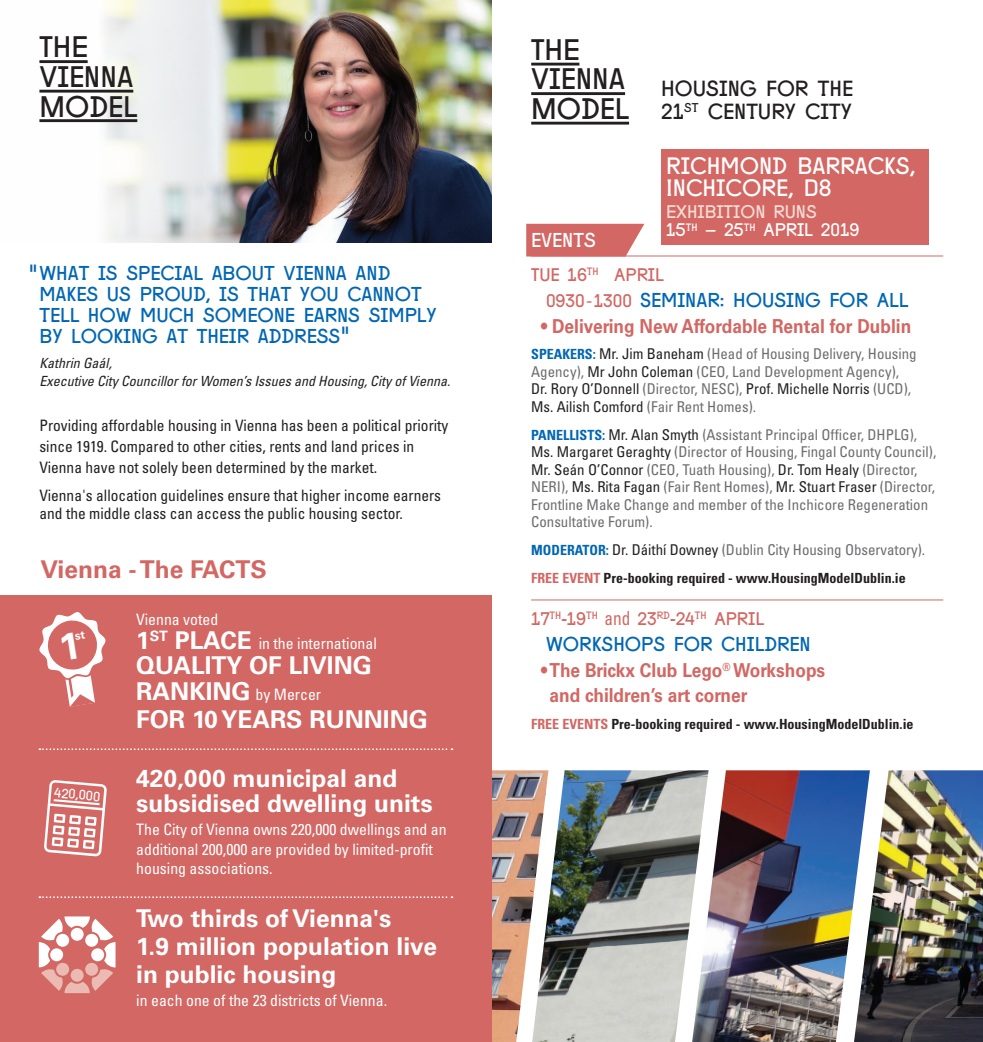
<style>
.page{position:relative;width:983px;height:1042px;background:#fff}
.page>*{position:absolute;margin:0;border:0;box-sizing:border-box;transform-origin:0 0}
.t1{font:28.53px "Fugue Head";color:#231f20}
.Official_Opening{font:28px "Fugue Head";color:#0166b3}
.t2{font:700 24.5px/28px "Univers";color:#fff}
.t3{font:700 24.5px "Univers";color:#d26763}
.t4{font:22.75px/21.3px "Fugue Head";color:#fff}
.t5{font:21px/22.8px "Fugue Head";color:#231f20}
.Official_Opening-2{font:19.25px/21px "Fugue Head";color:#0166b3}
.Planning_and_Housing{font:700 19.25px/24.5px "Univers";color:#d26763;scale:.9 1}
.t6{font:19.25px "Fugue Head";color:#fff}
.Date{font:17.5px "Fugue Head";color:#d26763}
.t7{font:17.5px "Fugue Head";color:#fff}
.t8{font:17.5px "Fugue Head";color:#f5dbd4}
.t9{font:condensed 15.75px/21px "Univers";color:#231f20}
.t10{font:condensed 15.75px/19.2px "Univers";color:#fff}
.t11{font:condensed 14.88px/17.5px "Univers";color:#6c6d70}
.t12{font:700 condensed 14px "Univers";color:#231f20}
.t13{font:italic condensed 14px/17.8px "Univers";color:#231f20}
.t14{font:12.95px "Fugue Head";color:#fff}
.s1{font-size:28px}
.s2{font-weight:700;font-stretch:normal;font-size:24.5px}
.s3{font-size:17.5px;color:#d26763}
.s4{font-size:17.5px;color:#de9087}
.s5{font-weight:700;font-size:14px;color:#0166b3}
.s6{color:#231f20}
.s7{color:#d26763}
.s8{font-family:"Univers";font-stretch:condensed;font-size:19.25px}
</style>
<div class="page">
<hr style="left:531px;top:63px;width:48px;height:3px;background:#231f20">
<hr style="left:531px;top:92px;width:94px;height:3px;background:#231f20">
<hr style="left:531px;top:122px;width:98px;height:3px;background:#231f20">
<img style="left:548px;top:770px;width:144px;height:272px">
<img style="left:491px;top:770px;width:57px;height:272px">
<img style="left:692px;top:770px;width:161px;height:272px">
<img style="left:853px;top:770px;width:129px;height:272px">
<hr style="left:531px;top:255px;width:412px;height:1px;background:#d26763">
<hr style="left:531px;top:599px;width:412px;height:1px;background:#d26763">
<div style="left:661px;top:149px;width:267px;height:95px;background:#d26763"></div>
<svg style="left:526px;top:224px;width:118px;height:32px;background:#d5726e"></svg>
<div style="left:0;top:882px;width:491px;height:160px;background:#d26763"></div>
<div style="left:0;top:595px;width:491px;height:137px;background:#d26763"></div>
<div style="left:0;top:732px;width:491px;height:151px;background:#d26763"></div>
<img style="left:39px;top:0;width:452px;height:242px">
<hr style="left:39px;top:60px;width:49px;height:3px;background:#231f20">
<hr style="left:39px;top:90px;width:94px;height:3px;background:#231f20">
<hr style="left:39px;top:119px;width:98px;height:3px;background:#231f20">
<svg style="left:39px;top:916px;width:76px;height:77px"></svg>
<svg style="left:44px;top:780px;width:63px;height:76px"></svg>
<svg style="left:39px;top:748px;width:413px;height:2px"></svg>
<svg style="left:39px;top:896px;width:413px;height:2px"></svg>
<svg style="left:39px;top:612px;width:67px;height:95px"></svg>
<p class="t1" style="left:39px;top:25px;width:50px">THE</p>
<p class="t1" style="left:39px;top:54px;width:95px">VIENNA</p>
<p class="t1" style="left:39px;top:84px;width:99px">MODEL</p>
<p class="Official_Opening" style="left:28px;top:253px;width:11px">"</p>
<p class="Official_Opening-2" style="left:39px;top:261px;width:398px">WHAT IS SPECIAL ABOUT VIENNA AND<br>MAKES US PROUD, IS THAT YOU CANNOT<br>TELL HOW MUCH SOMEONE EARNS SIMPLY<br>BY LOOKING AT THEIR ADDRESS<span class="s1">"</span></p>
<p class="t13" style="left:39px;top:354px;width:412px">Kathrin Gaál,<br>Executive City Councillor for Women’s Issues and Housing, City of Vienna.</p>
<p class="t9" style="left:39px;top:414px;width:410px">Providing affordable housing in Vienna has been a political priority since 1919. Compared to other cities, rents and land prices in<br>Vienna have not solely been determined by the market.</p>
<p class="t9" style="left:39px;top:486px;width:403px;line-height:17.8px">Vienna's allocation guidelines ensure that higher income earners and the middle class can access the public housing sector.</p>
<p class="t3" style="left:40px;top:555px;width:228px">Vienna - The FACTS</p>
<p class="t14" style="left:55px;top:782px;width:47px;rotate:5deg">420,000</p>
<p class="t10" style="left:136px;top:606px;width:242px;line-height:24.5px">Vienna voted<br><span class="s2">1</span><sup>ST</sup> <span class="s2">PLACE</span> in the international</p>
<p class="t2" style="left:136px;top:651px;width:237px">QUALITY OF LIVING</p>
<p class="t10" style="left:136px;top:684px;width:186px"><span class="s2">RANKING</span> by Mercer</p>
<p class="t2" style="left:136px;top:705px;width:293px">FOR 10 YEARS RUNNING</p>
<p class="t2" style="left:136px;top:766px;width:298px;line-height:24.8px">420,000 municipal and subsidised dwelling units</p>
<p class="t10" style="left:136px;top:820px;width:312px">The City of Vienna owns 220,000 dwellings and an additional 200,000 are provided by limited-profit housing associations.</p>
<p class="t2" style="left:136px;top:905px;width:302px">Two thirds of Vienna's<br>1.9 million population live in public housing</p>
<p class="t10" style="left:136px;top:990px;width:252px">in each one of the 23 districts of Vienna.</p>
<p class="t1" style="left:531px;top:27px;width:50px">THE</p>
<p class="t1" style="left:531px;top:57px;width:95px">VIENNA</p>
<p class="t1" style="left:531px;top:86px;width:99px">MODEL</p>
<p class="t6" style="left:531px;top:225px;width:66px">EVENTS</p>
<p class="t5" style="left:661px;top:75px;width:193px">HOUSING FOR THE<br>21<sup>ST</sup> CENTURY CITY</p>
<p class="t4" style="left:666px;top:153px;width:251px">RICHMOND BARRACKS,<br>INCHICORE, D8</p>
<p class="t8" style="left:666px;top:198px;width:152px">EXHIBITION RUNS</p>
<p class="t7" style="left:666px;top:216px;width:194px">15<sup>TH</sup> – 25<sup>TH</sup> APRIL 2019</p>
<p class="Date" style="left:531px;top:261px;width:134px">TUE 16<sup>TH</sup> APRIL</p>
<p class="Official_Opening-2" style="left:546px;top:288px;width:364px"><span class="s3">0930</span><span class="s4">-</span><span class="s3">1300</span> SEMINAR: HOUSING FOR ALL</p>
<p class="Planning_and_Housing" style="left:541px;top:314px;width:413px">• Delivering New Affordable Rental for Dublin</p>
<p class="t11" style="left:531px;top:345px;width:387px"><span class="s5">SPEAKERS:</span> <span class="s6">Mr. Jim Baneham</span> (Head of Housing Delivery, Housing Agency), <span class="s6">Mr John Coleman</span> (CEO, Land Development Agency), <span class="s6">Dr. Rory O’Donnell</span> (Director, NESC), <span class="s6">Prof. Michelle Norris</span> (UCD), <span class="s6">Ms. Ailish Comford</span> (Fair Rent Homes).</p>
<p class="t11" style="left:531px;top:425px;width:406px"><span class="s5">PANELLISTS:</span> <span class="s6">Mr. Alan Smyth</span> (Assistant Principal Officer, DHPLG), <span class="s6">Ms. Margaret Geraghty</span> (Director of Housing, Fingal County Council), <span class="s6">Mr. Seán O’Connor</span> (CEO, Tuath Housing), <span class="s6">Dr. Tom Healy</span> (Director, NERI), <span class="s6">Ms. Rita Fagan</span> (Fair Rent Homes), <span class="s6">Mr. Stuart Fraser</span> (Director, Frontline Make Change and member of the Inchicore Regeneration Consultative Forum).</p>
<p class="t11" style="left:531px;top:541px;width:395px"><span class="s5">MODERATOR:</span> <span class="s6">Dr. Dáithí Downey</span> (Dublin City Housing Observatory).</p>
<p class="t12" style="left:531px;top:569px;width:376px"><span class="s7">FREE EVENT</span> Pre-booking required - www.HousingModelDublin.ie</p>
<p class="Date" style="left:531px;top:605px;width:234px">17<sup>TH</sup>-19<sup>TH</sup> <span class="s8">and</span> 23<sup>RD</sup>-24<sup>TH</sup> APRIL</p>
<p class="Official_Opening-2" style="left:546px;top:632px;width:266px">WORKSHOPS FOR CHILDREN</p>
<p class="Planning_and_Housing" style="left:549px;top:658px;width:308px;text-indent:-8px">• The Brickx Club Lego<sup>®</sup> Workshops and children’s art corner</p>
<p class="t12" style="left:531px;top:716px;width:384px"><span class="s7">FREE EVENTS</span> Pre-booking required - www.HousingModelDublin.ie</p>
</div>
